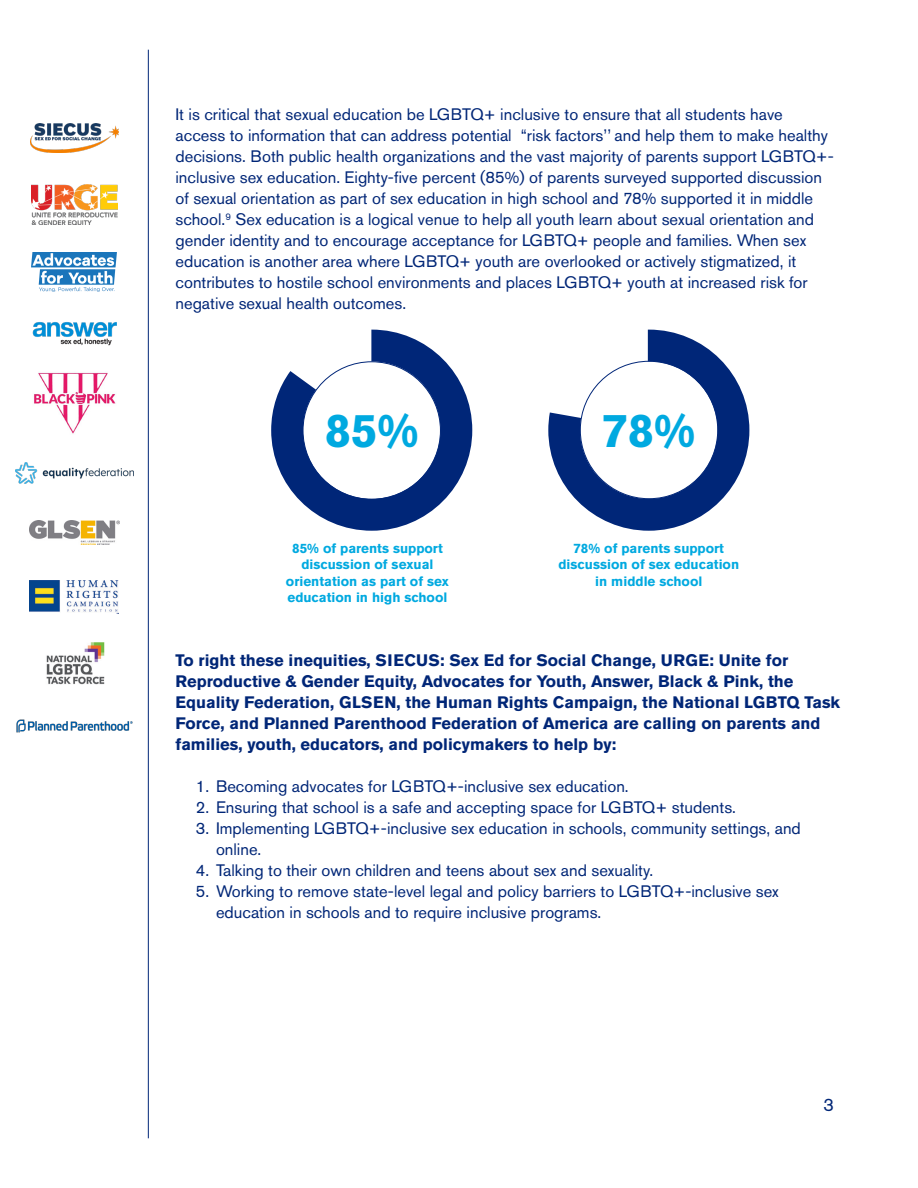
<style>
.page{position:relative;width:918px;height:1188px;background:#fff}
.page>*{position:absolute;margin:0;border:0;box-sizing:border-box;transform-origin:0 0}
.Body_Paragraphs{font:700 47.1px "Akzidenz Grotesk Pro";color:#00a9e0}
.t1{font:18px "Akzidenz Grotesk Pro";color:#002677}
.Body_Paragraphs-2{font:16.5px/21px "Akzidenz Grotesk Pro";color:#002677}
.Body_Paragraphs-3{font:700 16.5px/21px "Akzidenz Grotesk Pro";color:#002677}
.Body_Paragraphs-4{font:700 13.5px/16.5px "Akzidenz Grotesk Pro";color:#00a9e0;text-align:center}
</style>
<div class="page">
<hr style="left:148px;top:50px;width:1px;height:1088px;background:#002677">
<img style="left:30px;top:581px;width:89px;height:32px">
<img style="left:34px;top:372px;width:82px;height:62px">
<img style="left:30px;top:521px;width:89px;height:24px">
<img style="left:46px;top:642px;width:59px;height:43px">
<img style="left:15px;top:462px;width:118px;height:22px">
<img style="left:31px;top:123px;width:87px;height:30px">
<img style="left:32px;top:185px;width:85px;height:40px">
<img style="left:32px;top:253px;width:85px;height:38px">
<img style="left:16px;top:719px;width:117px;height:14px">
<img style="left:33px;top:322px;width:84px;height:23px">
<svg style="left:271px;top:330px;width:201px;height:201px"></svg>
<svg style="left:548px;top:330px;width:201px;height:201px"></svg>
<p class="Body_Paragraphs-2" style="left:176px;top:104px;width:660px">It is critical that sexual education be LGBTQ+ inclusive to ensure that all students have access to information that can address potential “risk factors’’ and help them to make healthy decisions. Both public health organizations and the vast majority of parents support LGBTQ+- inclusive sex education. Eighty-five percent (85%) of parents surveyed supported discussion of sexual orientation as part of sex education in high school and 78% supported it in middle school.<sup>9</sup> Sex education is a logical venue to help all youth learn about sexual orientation and gender identity and to encourage acceptance for LGBTQ+ people and families. When sex education is another area where LGBTQ+ youth are overlooked or actively stigmatized, it contributes to hostile school environments and places LGBTQ+ youth at increased risk for negative sexual health outcomes.</p>
<p class="Body_Paragraphs" style="left:325px;top:400px;width:96px">85%</p>
<p class="Body_Paragraphs" style="left:602px;top:400px;width:95px">78%</p>
<p class="Body_Paragraphs-4" style="left:286px;top:540px;width:165px">85% of parents support discussion of sexual orientation as part of sex education in high school</p>
<p class="Body_Paragraphs-4" style="left:558px;top:540px;width:182px">78% of parents support discussion of sex education in middle school</p>
<p class="Body_Paragraphs-3" style="left:176px;top:650px;width:666px">To right these inequities, SIECUS: Sex Ed for Social Change, URGE: Unite for Reproductive &amp; Gender Equity, Advocates for Youth, Answer, Black &amp; Pink, the Equality Federation, GLSEN, the Human Rights Campaign, the National LGBTQ Task Force, and Planned Parenthood Federation of America are calling on parents and families, youth, educators, and policymakers to help by:</p>
<p class="Body_Paragraphs-2" style="left:196px;top:776px;width:434px">1. Becoming advocates for LGBTQ+-inclusive sex education.</p>
<p class="Body_Paragraphs-2" style="left:196px;top:797px;width:542px">2. Ensuring that school is a safe and accepting space for LGBTQ+ students.</p>
<p class="Body_Paragraphs-2" style="left:216px;top:818px;width:586px;text-indent:-20px">3. Implementing LGBTQ+-inclusive sex education in schools, community settings, and online.</p>
<p class="Body_Paragraphs-2" style="left:196px;top:860px;width:459px">4. Talking to their own children and teens about sex and sexuality.</p>
<p class="Body_Paragraphs-2" style="left:216px;top:881px;width:564px;text-indent:-20px">5. Working to remove state-level legal and policy barriers to LGBTQ+-inclusive sex education in schools and to require inclusive programs.</p>
<p class="t1" style="left:824px;top:1093px;width:12px">3</p>
</div>
